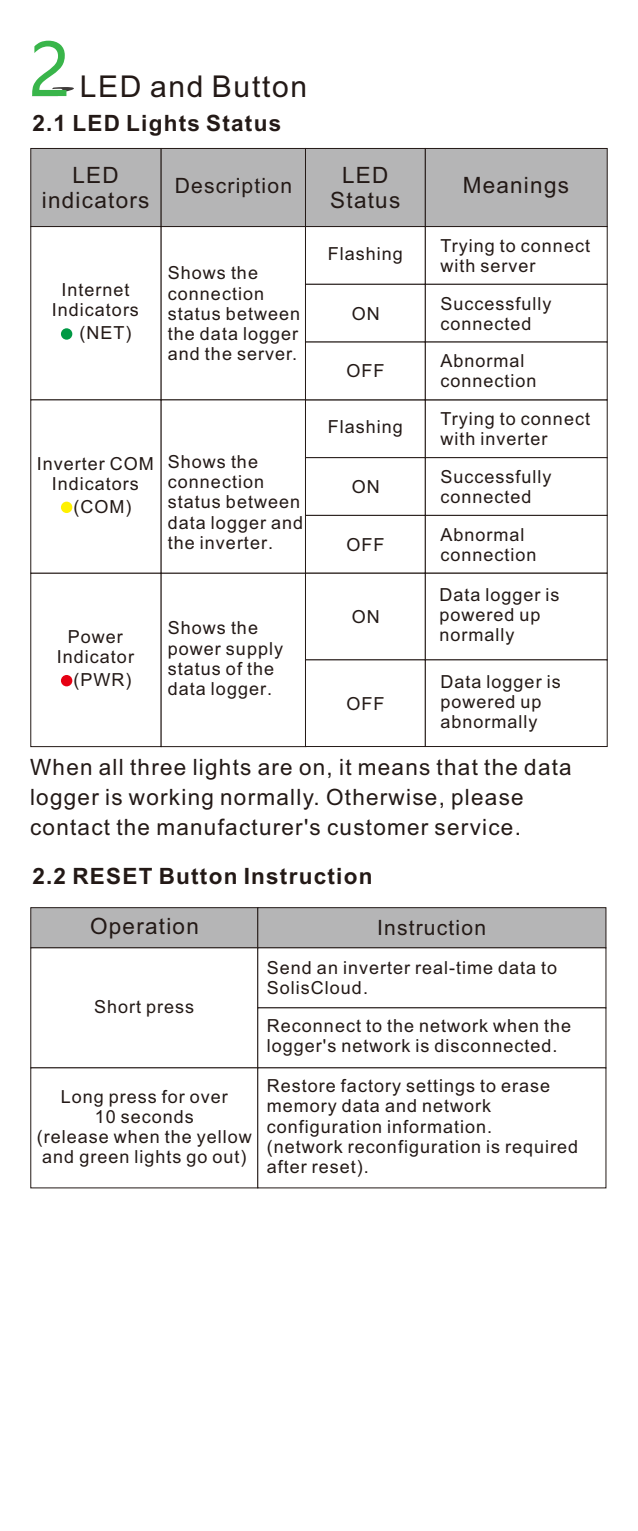
<style>
.page{position:relative;width:638px;height:1531px;background:#fff}
.page>*{position:absolute;margin:0;border:0;box-sizing:border-box;transform-origin:0 0}
.t1{font:72px "Microsoft Ya Hei";color:#39b54a}
.t2{font:30.15px "Arial";letter-spacing:.055em;color:#231916}
.t3{font:22.5px/25.2px "Arial";letter-spacing:.055em;color:#231916;text-align:center}
.t4{font:700 22.5px "Arial";letter-spacing:.055em;color:#231916}
.t5{font:21.15px "Arial";letter-spacing:.055em;color:#231916}
.t6{font:18px/20px "Arial";letter-spacing:.055em;color:#231916}
</style>
<div class="page">
<div style="left:31px;top:148px;width:130px;height:79px;background:#b5b5b6;border:1px solid #231916"></div>
<div style="left:161px;top:148px;width:145px;height:79px;background:#b5b5b6;border:1px solid #231916"></div>
<svg style="left:30px;top:226px;width:275px;height:521px"></svg>
<div style="left:305px;top:148px;width:120px;height:79px;background:#b5b5b6;border:1px solid #231916"></div>
<div style="left:305px;top:226px;width:120px;height:58px;background:#fff;border:1px solid #231916"></div>
<div style="left:305px;top:284px;width:120px;height:58px;background:#fff;border:1px solid #231916"></div>
<div style="left:305px;top:457px;width:120px;height:59px;background:#fff;border:1px solid #231916"></div>
<div style="left:305px;top:342px;width:120px;height:58px;background:#fff;border:1px solid #231916"></div>
<div style="left:305px;top:515px;width:120px;height:58px;background:#fff;border:1px solid #231916"></div>
<div style="left:305px;top:573px;width:120px;height:87px;background:#fff;border:1px solid #231916"></div>
<div style="left:305px;top:660px;width:120px;height:87px;background:#fff;border:1px solid #231916"></div>
<div style="left:425px;top:148px;width:182px;height:79px;background:#b5b5b6;border:1px solid #231916"></div>
<div style="left:425px;top:226px;width:182px;height:58px;background:#fff;border:1px solid #231916"></div>
<div style="left:425px;top:284px;width:182px;height:58px;background:#fff;border:1px solid #231916"></div>
<div style="left:425px;top:457px;width:182px;height:59px;background:#fff;border:1px solid #231916"></div>
<div style="left:425px;top:342px;width:182px;height:58px;background:#fff;border:1px solid #231916"></div>
<div style="left:425px;top:515px;width:182px;height:58px;background:#fff;border:1px solid #231916"></div>
<div style="left:425px;top:573px;width:182px;height:87px;background:#fff;border:1px solid #231916"></div>
<div style="left:425px;top:660px;width:182px;height:87px;background:#fff;border:1px solid #231916"></div>
<div style="left:61px;top:328px;width:11px;height:12px;background:#094;border-radius:50%"></div>
<div style="left:61px;top:502px;width:11px;height:11px;background:#fff100;border-radius:50%"></div>
<div style="left:61px;top:675px;width:11px;height:11px;background:#e60013;border-radius:50%"></div>
<svg style="left:32px;top:87px;width:42px;height:9px"></svg>
<div style="left:31px;top:907px;width:227px;height:41px;background:#b5b5b6;border:1px solid #231916"></div>
<div style="left:257px;top:907px;width:349px;height:41px;background:#b5b5b6;border:1px solid #231916"></div>
<svg style="left:30px;top:947px;width:576px;height:241px"></svg>
<svg style="left:257px;top:1067px;width:349px;height:121px"></svg>
<h1 class="t1" style="left:28px;top:38px;width:44px">2</h1>
<h2 class="t2" style="left:80px;top:75px;width:229px">LED and Button</h2>
<p class="t4" style="left:32px;top:114px;width:250px">2.1 LED Lights Status</p>
<p class="t3" style="left:42px;top:164px;width:109px">LED indicators</p>
<p class="t5" style="left:175px;top:178px;width:119px">Description</p>
<p class="t3" style="left:330px;top:164px;width:72px">LED<br>Status</p>
<p class="t3" style="left:463px;top:175px;width:108px">Meanings</p>
<p class="t6" style="left:440px;top:237px;width:151px">Trying to connect with server</p>
<p class="t6" style="left:328px;top:245px;width:77px">Flashing</p>
<p class="t6" style="left:168px;top:265px;width:134px">Shows the connection status between the data logger and the server.</p>
<p class="t6" style="left:52px;top:282px;width:89px;text-align:center">Internet<br>Indicators</p>
<p class="t6" style="left:80px;top:325px;width:53px">(NET)</p>
<p class="t6" style="left:440px;top:295px;width:113px">Successfully connected</p>
<p class="t6" style="left:352px;top:305px;width:29px">ON</p>
<p class="t6" style="left:440px;top:352px;width:98px">Abnormal connection</p>
<p class="t6" style="left:346px;top:363px;width:39px">OFF</p>
<p class="t6" style="left:37px;top:455px;width:119px;text-align:center">Inverter COM<br>Indicators</p>
<p class="t6" style="left:74px;top:498px;width:59px">(COM)</p>
<p class="t6" style="left:168px;top:454px;width:137px">Shows the connection status between data logger and the inverter.</p>
<p class="t6" style="left:57px;top:628px;width:79px;text-align:center">Power<br>Indicator</p>
<p class="t6" style="left:74px;top:671px;width:59px">(PWR)</p>
<p class="t6" style="left:168px;top:620px;width:117px">Shows the power supply status of the data logger.</p>
<p class="t6" style="left:328px;top:419px;width:77px">Flashing</p>
<p class="t6" style="left:352px;top:478px;width:29px">ON</p>
<p class="t6" style="left:346px;top:536px;width:39px">OFF</p>
<p class="t6" style="left:352px;top:608px;width:29px">ON</p>
<p class="t6" style="left:346px;top:695px;width:39px">OFF</p>
<p class="t6" style="left:440px;top:410px;width:151px">Trying to connect with inverter</p>
<p class="t6" style="left:440px;top:468px;width:113px">Successfully connected</p>
<p class="t6" style="left:440px;top:526px;width:98px">Abnormal connection</p>
<p class="t6" style="left:439px;top:586px;width:122px">Data logger is powered up normally</p>
<p class="t6" style="left:440px;top:673px;width:122px">Data logger is powered up abnormally</p>
<p class="t3" style="left:30px;top:754px;width:543px;line-height:30.2px;text-align:left">When all three lights are on, it means that the data logger is working normally. Otherwise, please contact the manufacturer's customer service.</p>
<p class="t4" style="left:32px;top:868px;width:342px">2.2 RESET Button Instruction</p>
<p class="t3" style="left:90px;top:915px;width:110px">Operation</p>
<p class="t5" style="left:377px;top:920px;width:111px">Instruction</p>
<p class="t6" style="left:267px;top:959px;width:292px">Send an inverter real-time data to<br>SolisCloud.</p>
<p class="t6" style="left:94px;top:998px;width:102px">Short press</p>
<p class="t6" style="left:267px;top:1017px;width:306px">Reconnect to the network when the logger's network is disconnected.</p>
<p class="t6" style="left:267px;top:1077px;width:313px">Restore factory settings to erase memory data and network configuration information.<br>(network reconfiguration is required after reset).</p>
<p class="t6" style="left:37px;top:1088px;width:217px;text-align:center">Long press for over<br>10 seconds<br>(release when the yellow and green lights go out)</p>
</div>
